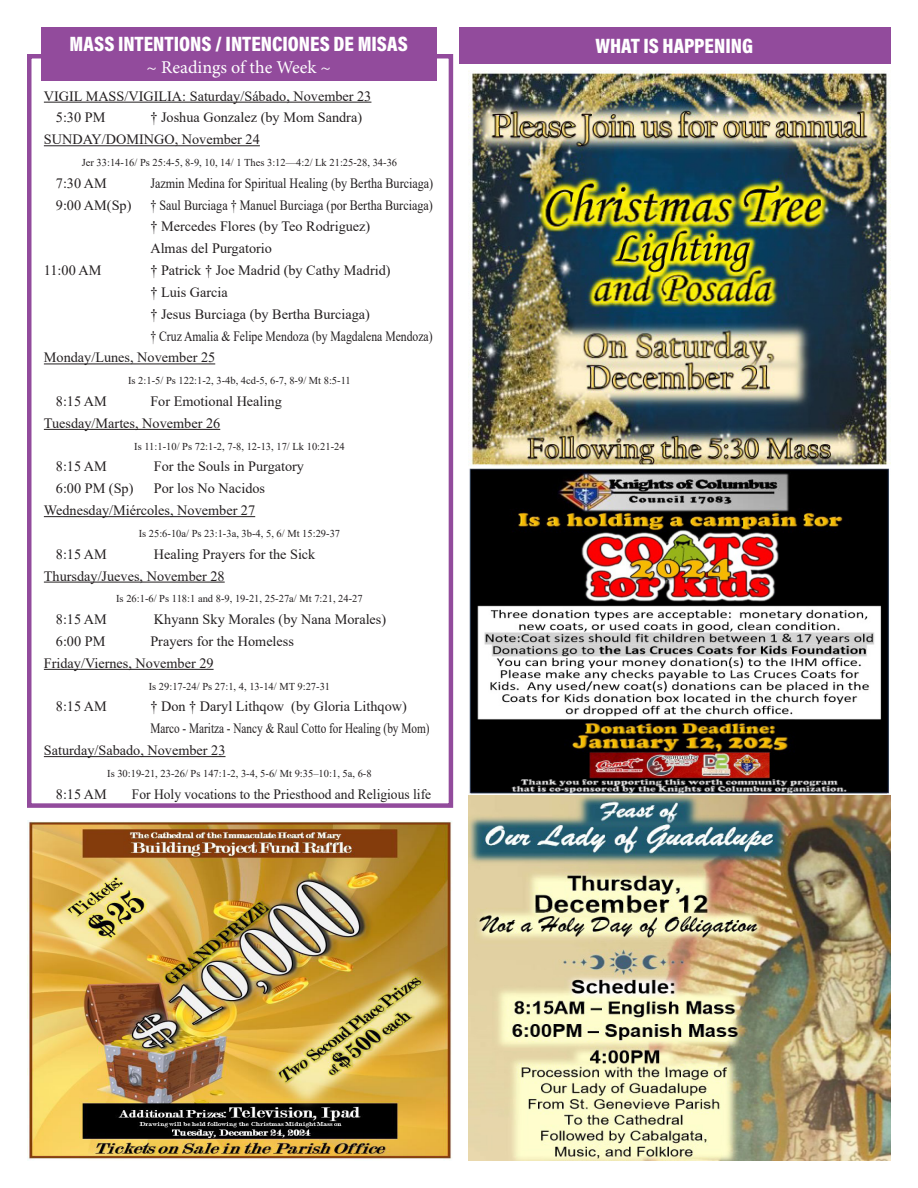
<style>
.page{position:relative;width:918px;height:1188px;background:#fff}
.page>*{position:absolute;margin:0;border:0;box-sizing:border-box;transform-origin:0 0}
.t1{font:900 21px "Acumin Pro Cond";color:#fff}
.t2{font:18px "Minion Pro";color:#fff}
.t3{font:14.25px "Times New Roman";color:#231f20}
.t4{font:14.25px "Times New Roman";color:#231f20;scale:.85 1}
.t5{font:14.25px "Times New Roman";color:#231f20;scale:.95 1}
.t6{font:14.25px "Times New Roman";color:#231f20;scale:.79 1}
.t7{font:14.25px "Times New Roman";color:#231f20;scale:.82 1}
.t8{font:10.5px "Times New Roman";color:#231f20}
</style>
<div class="page">
<div style="left:459px;top:27px;width:432px;height:37px;background:#924b9c"></div>
<div style="left:27px;top:54px;width:426px;height:754px;border:4px solid #924b9c"></div>
<div style="left:41px;top:27px;width:396px;height:54px;background:#924b9c"></div>
<hr style="left:44px;top:102px;width:327px;height:1px;background:#231f20">
<hr style="left:44px;top:145px;width:216px;height:1px;background:#231f20">
<hr style="left:44px;top:364px;width:171px;height:1px;background:#231f20">
<hr style="left:44px;top:429px;width:176px;height:1px;background:#231f20">
<hr style="left:44px;top:516px;width:211px;height:1px;background:#231f20">
<hr style="left:44px;top:582px;width:181px;height:1px;background:#231f20">
<hr style="left:44px;top:669px;width:170px;height:1px;background:#231f20">
<hr style="left:44px;top:756px;width:182px;height:1px;background:#231f20">
<img style="left:468px;top:70px;width:423px;height:1091px">
<img style="left:27px;top:821px;width:425px;height:339px">
<p class="t1" style="left:70px;top:30px;width:340px">MASS INTENTIONS / INTENCIONES DE MISAS</p>
<p class="t1" style="left:596px;top:32px;width:159px">WHAT IS HAPPENING</p>
<p class="t2" style="left:147px;top:55px;width:186px">~ Readings of the Week ~</p>
<p class="t3" style="left:44px;top:86px;width:329px">VIGIL MASS/VIGILIA: Saturday/Sábado, November 23</p>
<p class="t3" style="left:56px;top:108px;width:51px">5:30 PM</p>
<p class="t3" style="left:150px;top:108px;width:213px">† Joshua Gonzalez (by Mom Sandra)</p>
<p class="t3" style="left:44px;top:129px;width:217px">SUNDAY/DOMINGO, November 24</p>
<p class="t8" style="left:82px;top:155px;width:317px">Jer 33:14-16/ Ps 25:4-5, 8-9, 10, 14/ 1 Thes 3:12—4:2/ Lk 21:25-28, 34-36</p>
<p class="t3" style="left:56px;top:173px;width:53px">7:30 AM</p>
<p class="t4" style="left:150px;top:173px;width:334px">Jazmin Medina for Spiritual Healing (by Bertha Burciaga)</p>
<p class="t3" style="left:56px;top:195px;width:77px">9:00 AM(Sp)</p>
<p class="t4" style="left:150px;top:195px;width:334px">† Saul Burciaga † Manuel Burciaga (por Bertha Burciaga)</p>
<p class="t3" style="left:150px;top:217px;width:221px">† Mercedes Flores (by Teo Rodriguez)</p>
<p class="t3" style="left:150px;top:238px;width:123px">Almas del Purgatorio</p>
<p class="t3" style="left:44px;top:260px;width:59px">11:00 AM</p>
<p class="t3" style="left:150px;top:260px;width:242px">† Patrick † Joe Madrid (by Cathy Madrid)</p>
<p class="t3" style="left:150px;top:282px;width:79px">† Luis Garcia</p>
<p class="t3" style="left:150px;top:304px;width:221px">† Jesus Burciaga (by Bertha Burciaga)</p>
<p class="t7" style="left:150px;top:326px;width:346px">† Cruz Amalia &amp; Felipe Mendoza (by Magdalena Mendoza)</p>
<p class="t3" style="left:44px;top:348px;width:173px">Monday/Lunes, November 25</p>
<p class="t8" style="left:128px;top:373px;width:224px">Is 2:1-5/ Ps 122:1-2, 3-4b, 4cd-5, 6-7, 8-9/ Mt 8:5-11</p>
<p class="t3" style="left:56px;top:391px;width:53px">8:15 AM</p>
<p class="t3" style="left:150px;top:391px;width:133px">For Emotional Healing</p>
<p class="t3" style="left:44px;top:413px;width:178px">Tuesday/Martes, November 26</p>
<p class="t8" style="left:134px;top:439px;width:212px">Is 11:1-10/ Ps 72:1-2, 7-8, 12-13, 17/ Lk 10:21-24</p>
<p class="t3" style="left:56px;top:457px;width:53px">8:15 AM</p>
<p class="t3" style="left:154px;top:457px;width:152px">For the Souls in Purgatory</p>
<p class="t3" style="left:56px;top:478px;width:79px">6:00 PM (Sp)</p>
<p class="t3" style="left:154px;top:478px;width:113px">Por los No Nacidos</p>
<p class="t3" style="left:44px;top:500px;width:213px">Wednesday/Miércoles, November 27</p>
<p class="t8" style="left:139px;top:526px;width:203px">Is 25:6-10a/ Ps 23:1-3a, 3b-4, 5, 6/ Mt 15:29-37</p>
<p class="t3" style="left:56px;top:544px;width:53px">8:15 AM</p>
<p class="t3" style="left:154px;top:544px;width:163px">Healing Prayers for the Sick</p>
<p class="t3" style="left:44px;top:566px;width:182px">Thursday/Jueves, November 28</p>
<p class="t8" style="left:116px;top:591px;width:248px">Is 26:1-6/ Ps 118:1 and 8-9, 19-21, 25-27a/ Mt 7:21, 24-27</p>
<p class="t3" style="left:56px;top:609px;width:53px">8:15 AM</p>
<p class="t3" style="left:154px;top:609px;width:234px">Khyann Sky Morales (by Nana Morales)</p>
<p class="t3" style="left:56px;top:631px;width:51px">6:00 PM</p>
<p class="t3" style="left:150px;top:631px;width:145px">Prayers for the Homeless</p>
<p class="t3" style="left:44px;top:653px;width:171px">Friday/Viernes, November 29</p>
<p class="t8" style="left:149px;top:679px;width:183px">Is 29:17-24/ Ps 27:1, 4, 13-14/ MT 9:27-31</p>
<p class="t3" style="left:56px;top:697px;width:53px">8:15 AM</p>
<p class="t3" style="left:150px;top:697px;width:258px">† Don † Daryl Lithqow (by Gloria Lithqow)</p>
<p class="t6" style="left:150px;top:718px;width:355px">Marco - Maritza - Nancy &amp; Raul Cotto for Healing (by Mom)</p>
<p class="t3" style="left:44px;top:740px;width:183px">Saturday/Sabado, November 23</p>
<p class="t8" style="left:107px;top:766px;width:266px">Is 30:19-21, 23-26/ Ps 147:1-2, 3-4, 5-6/ Mt 9:35–10:1, 5a, 6-8</p>
<p class="t3" style="left:56px;top:784px;width:53px">8:15 AM</p>
<p class="t5" style="left:132px;top:784px;width:317px">For Holy vocations to the Priesthood and Religious life</p>
</div>
